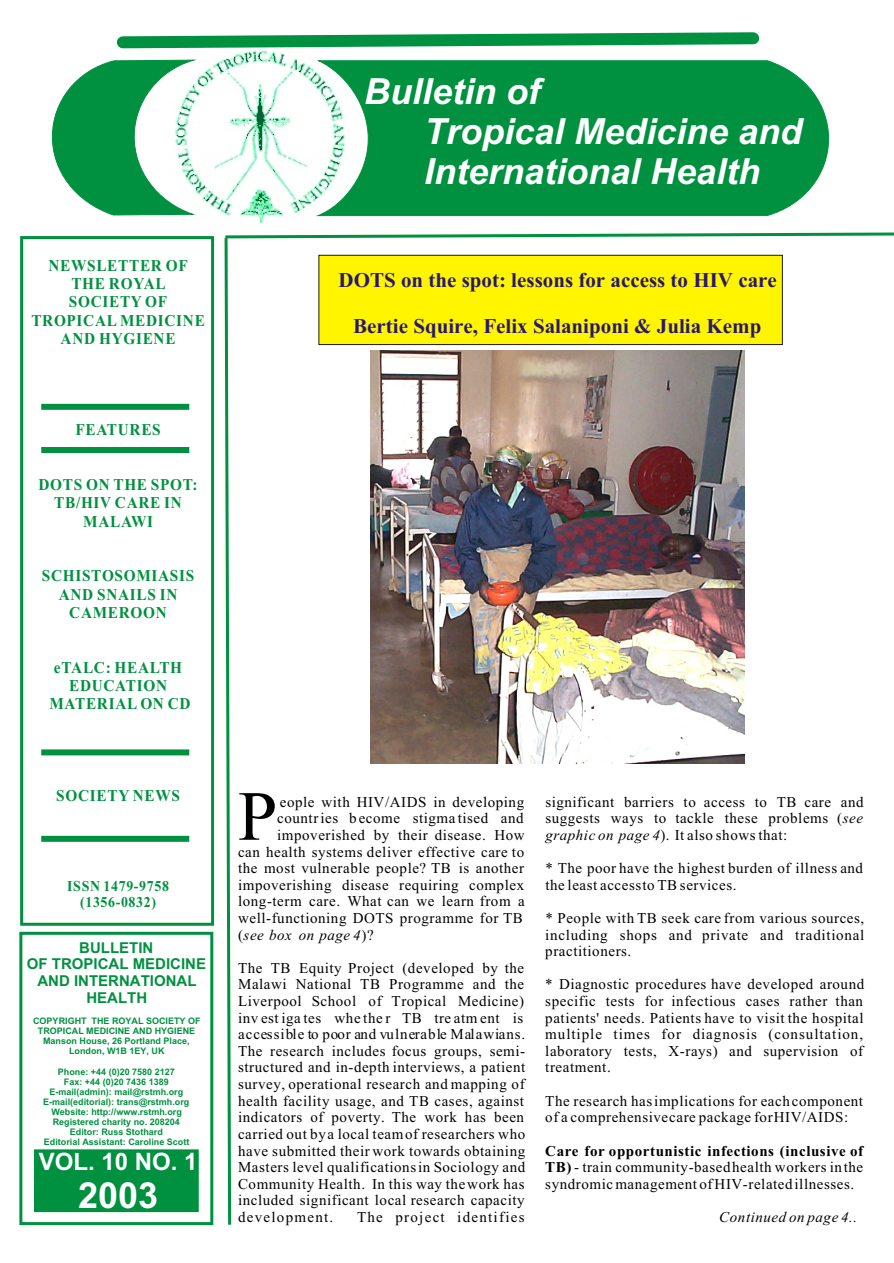
<style>
.page{position:relative;width:894px;height:1263px;background:#fff}
.page>*{position:absolute;margin:0;border:0;box-sizing:border-box;transform-origin:0 0}
.t1{font:70.35px "Times New Roman";color:#000}
.t2{font:italic 700 36px/40.2px "Arial";color:#fff}
.t3{font:700 36px "Arial";color:#fff}
.t4{font:700 24px "Arial";color:#fff}
.t5{font:700 21px "Times New Roman";color:#291770}
.t6{font:700 16.5px/18.3px "Times New Roman";letter-spacing:.045em;color:#009140;text-align:center;scale:.93 1}
.t7{font:15px/16.6px "Times New Roman";letter-spacing:.04em;color:#000}
.t8{font:15px "Times New Roman";letter-spacing:.065em;color:#000}
.t9{font:700 15px/16.8px "Arial";color:#009140;text-align:center}
.t10{font:700 15px "Times New Roman";letter-spacing:.035em;color:#000}
.t11{font:italic 15px "Times New Roman";letter-spacing:.04em;color:#000}
.t12{font:700 15px/16.6px "Times New Roman";letter-spacing:.045em;color:#009140;text-align:center;scale:.93 1}
.t13{font:15px "Times New Roman";letter-spacing:.085em;color:#000}
.t14{font:700 9px/10.1px "Arial";color:#009140;text-align:center}
.s1{font-style:italic}
.s2{font-style:normal}
.s3{font-weight:700}
</style>
<div class="page">
<div style="left:20px;top:236px;width:194px;height:690px;background:#fff;border:3px solid #009140"></div>
<img style="left:168px;top:54px;width:557px;height:170px">
<svg style="left:317px;top:60px;width:512px;height:156px;background:#199b53"></svg>
<svg style="left:116px;top:32px;width:644px;height:22px"></svg>
<svg style="left:52px;top:60px;width:144px;height:155px"></svg>
<img style="left:224px;top:232px;width:670px;height:993px">
<div style="left:19px;top:932px;width:194px;height:293px;background:#fff;border:3px solid #009140"></div>
<div style="left:33px;top:1149px;width:166px;height:64px;background:#009140;border:1px solid #fff"></div>
<div style="left:41px;top:836px;width:148px;height:6px;background:#009140"></div>
<div style="left:41px;top:749px;width:148px;height:6px;background:#009140"></div>
<div style="left:41px;top:447px;width:148px;height:6px;background:#009140"></div>
<div style="left:41px;top:404px;width:148px;height:6px;background:#009140"></div>
<p class="t6" style="left:31px;top:258px;width:188px">NEWSLETTER OF<br>THE ROYAL<br>SOCIETY OF<br>TROPICAL MEDICINE<br>AND HYGIENE</p>
<p class="t6" style="left:75px;top:422px;width:93px">FEATURES</p>
<p class="t6" style="left:39px;top:477px;width:173px">DOTS ON THE SPOT:<br>TB/HIV CARE IN<br>MALAWI</p>
<p class="t6" style="left:42px;top:568px;width:165px">SCHISTOSOMIASIS<br>AND SNAILS IN<br>CAMEROON</p>
<p class="t6" style="left:49px;top:660px;width:153px">eTALC: HEALTH<br>EDUCATION<br>MATERIAL ON CD</p>
<p class="t6" style="left:56px;top:788px;width:134px">SOCIETY NEWS</p>
<p class="t12" style="left:67px;top:879px;width:111px">ISSN 1479-9758 (1356-0832)</p>
<p class="t9" style="left:27px;top:940px;width:181px">BULLETIN<br>OF TROPICAL MEDICINE<br>AND INTERNATIONAL<br>HEALTH</p>
<p class="t14" style="left:33px;top:1017px;width:169px">COPYRIGHT THE ROYAL SOCIETY OF<br>TROPICAL MEDICINE AND HYGIENE<br>Manson House, 26 Portland Place,<br>London, W1B 1EY, UK</p>
<p class="t14" style="left:43px;top:1067px;width:148px">Phone: +44 (0)20 7580 2127<br>Fax: +44 (0)20 7436 1389<br>E-mail(admin): mail@rstmh.org<br>E-mail(editorial): trans@rstmh.org<br>Website: http://www.rstmh.org<br>Registered charity no. 208204<br>Editor: Russ Stothard<br>Editorial Assistant: Caroline Scott</p>
<h3 class="t4" style="left:39px;top:1153px;width:160px">VOL. 10 NO. 1</h3>
<h2 class="t3" style="left:78px;top:1182px;width:82px">2003</h2>
<h2 class="t2" style="left:424px;top:74px;width:380px;text-indent:-60px">Bulletin of<br>Tropical Medicine and<br>International Health</h2>
<h3 class="t5" style="left:339px;top:273px;width:440px">DOTS on the spot: lessons for access to HIV care</h3>
<h3 class="t5" style="left:353px;top:319px;width:410px">Bertie Squire, Felix Salaniponi &amp; Julia Kemp</h3>
<h1 class="t1" style="left:238px;top:791px;width:41px">P</h1>
<p class="t7" style="left:280px;top:795px;width:246px">eople with HIV/AIDS in developing</p>
<p class="t7" style="left:545px;top:795px;width:320px">significant barriers to access to TB care and</p>
<p class="t7" style="left:277px;top:811px;width:248px">countries become stigmatised and</p>
<p class="t7" style="left:545px;top:811px;width:319px">suggests ways to tackle these problems (<span class="s1">see</span></p>
<p class="t7" style="left:277px;top:828px;width:249px">impoverished by their disease. How</p>
<p class="t7" style="left:545px;top:828px;width:244px"><span class="s1">graphic on page 4</span>). It also shows that:</p>
<p class="t7" style="left:238px;top:845px;width:288px">can health systems deliver effective care to the most vulnerable people? TB is another</p>
<p class="t7" style="left:545px;top:861px;width:319px">* The poor have the highest burden of illness and</p>
<p class="t7" style="left:238px;top:878px;width:288px">impoverishing disease requiring complex</p>
<p class="t7" style="left:545px;top:878px;width:193px">the least access to TB services.</p>
<p class="t7" style="left:238px;top:894px;width:288px">long-term care. What can we learn from a well-functioning DOTS programme for TB</p>
<p class="t7" style="left:545px;top:911px;width:320px">* People with TB seek care from various sources,</p>
<p class="t11" style="left:238px;top:929px;width:137px"><span class="s2">(</span>see box on page 4<span class="s2">)?</span></p>
<p class="t7" style="left:545px;top:928px;width:320px">including shops and private and traditional practitioners.</p>
<p class="t7" style="left:238px;top:961px;width:288px">The TB Equity Project (developed by the<br>Malawi National TB Programme and the</p>
<p class="t7" style="left:545px;top:978px;width:320px">* Diagnostic procedures have developed around</p>
<p class="t7" style="left:238px;top:994px;width:288px">Liverpool School of Tropical Medicine)</p>
<p class="t7" style="left:545px;top:994px;width:319px">specific tests for infectious cases rather than</p>
<p class="t7" style="left:238px;top:1011px;width:287px">inv estiga tes whe the r TB tre atm ent is</p>
<p class="t7" style="left:545px;top:1011px;width:320px">patients' needs. Patients have to visit the hospital</p>
<p class="t8" style="left:238px;top:1029px;width:289px">accessible to poor and vulnerable Malawians.</p>
<p class="t8" style="left:545px;top:1029px;width:319px">multiple times for diagnosis (consultation,</p>
<p class="t7" style="left:238px;top:1044px;width:289px">The research includes focus groups, semi-</p>
<p class="t7" style="left:545px;top:1044px;width:319px">laboratory tests, X-rays) and supervision of</p>
<p class="t7" style="left:238px;top:1061px;width:289px">structured and in-depth interviews, a patient</p>
<p class="t7" style="left:545px;top:1061px;width:67px">treatment.</p>
<p class="t7" style="left:238px;top:1077px;width:288px">survey, operational research and mapping of health facility usage, and TB cases, against</p>
<p class="t7" style="left:545px;top:1094px;width:319px">The research has implications for each component</p>
<p class="t7" style="left:238px;top:1110px;width:288px">indicators of poverty. The work has been</p>
<p class="t7" style="left:545px;top:1110px;width:304px">of a comprehensive care package for HIV/AIDS:</p>
<p class="t7" style="left:238px;top:1127px;width:289px">carried out by a local team of researchers who have submitted their work towards obtaining</p>
<p class="t10" style="left:545px;top:1145px;width:319px">Care for opportunistic infections (inclusive of</p>
<p class="t7" style="left:238px;top:1160px;width:289px">Masters level qualifications in Sociology and</p>
<p class="t7" style="left:545px;top:1160px;width:319px"><span class="s3">TB)</span> - train community-based health workers in the</p>
<p class="t7" style="left:238px;top:1177px;width:288px">Community Health. In this way the work has</p>
<p class="t7" style="left:545px;top:1177px;width:310px">syndromic management of HIV-related illnesses.</p>
<p class="t7" style="left:238px;top:1193px;width:288px">included significant local research capacity development.</p>
<p class="t13" style="left:357px;top:1212px;width:169px">The project identifies</p>
<p class="t11" style="left:719px;top:1212px;width:139px">Continued on page 4..</p>
</div>
